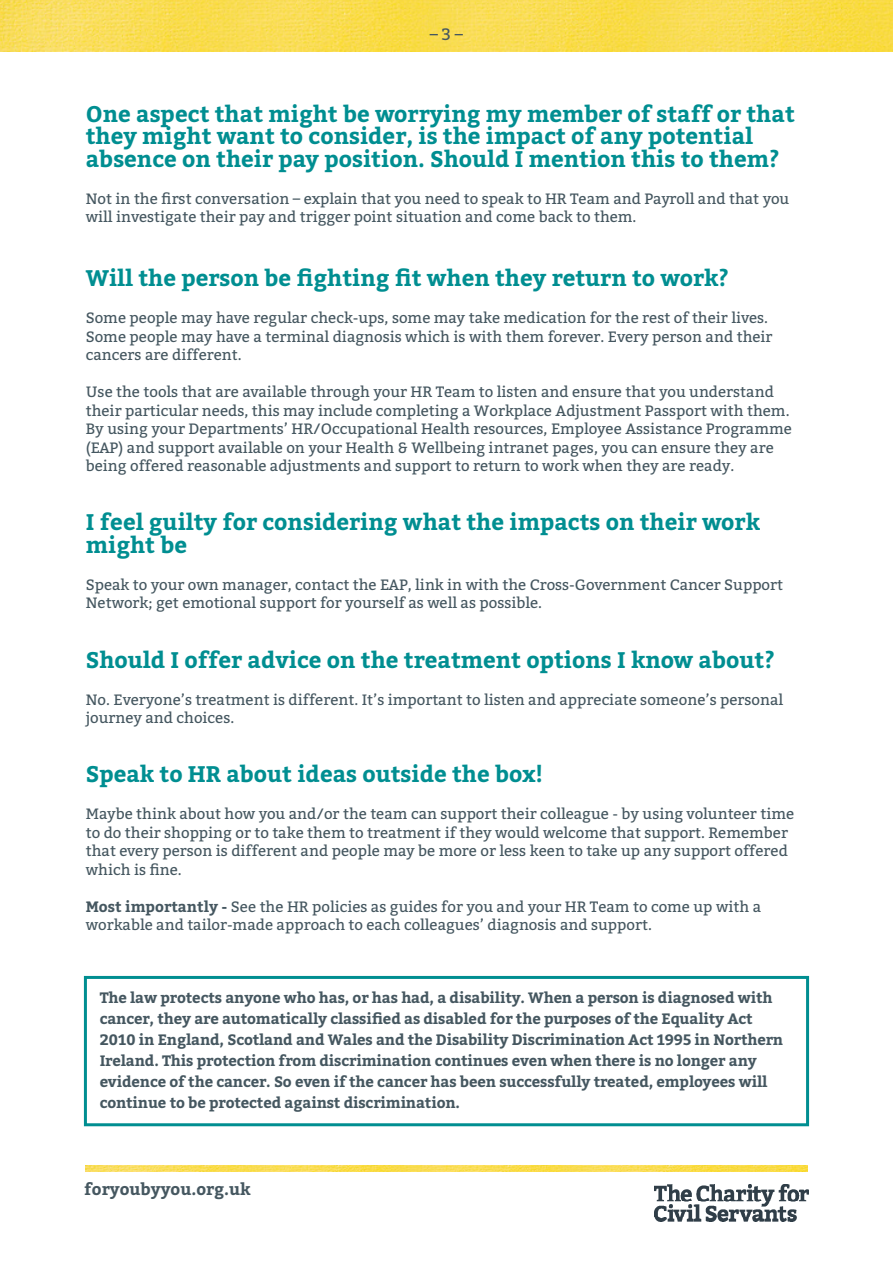
<style>
.page{position:relative;width:893px;height:1263px;background:#fff}
.page>*{position:absolute;margin:0;border:0;box-sizing:border-box;transform-origin:0 0}
.subhead{font:700 22.5px/22.5px "Bitter";color:#008e91}
.body_copy{font:700 22.5px "Bitter";color:#008e91}
.t1{font:700 16.5px "Bitter";color:#455760}
.body_copy-2{font:16.5px "Bitter";color:#455760}
.subhead-2{font:15px/18.5px "Bitter";color:#455760}
.body_copy-3{font:700 15px/21px "Bitter";letter-spacing:-.01em;color:#455760}
.s1{font-weight:700}
</style>
<div class="page">
<img style="left:85px;top:1165px;width:723px;height:6px">
<img style="left:0;top:0;width:893px;height:51px">
<img style="left:655px;top:1184px;width:154px;height:38px">
<div style="left:84px;top:976px;width:725px;height:150px;border:3px solid #008e91"></div>
<p class="body_copy-2" style="left:430px;top:23px;width:35px">– 3 –</p>
<p class="subhead" style="left:86px;top:103px;width:710px">One aspect that might be worrying my member of staff or that they might want to consider, is the impact of any potential absence on their pay position. Should I mention this to them?</p>
<p class="subhead-2" style="left:86px;top:189px;width:705px">Not in the first conversation – explain that you need to speak to HR Team and Payroll and that you will investigate their pay and trigger point situation and come back to them.</p>
<p class="body_copy" style="left:86px;top:264px;width:644px">Will the person be fighting fit when they return to work?</p>
<p class="subhead-2" style="left:86px;top:309px;width:688px">Some people may have regular check-ups, some may take medication for the rest of their lives.<br>Some people may have a terminal diagnosis which is with them forever. Every person and their cancers are different.</p>
<p class="subhead-2" style="left:86px;top:383px;width:708px">Use the tools that are available through your HR Team to listen and ensure that you understand their particular needs, this may include completing a Workplace Adjustment Passport with them.<br>By using your Departments’ HR/Occupational Health resources, Employee Assistance Programme (EAP) and support available on your Health &amp; Wellbeing intranet pages, you can ensure they are being offered reasonable adjustments and support to return to work when they are ready.</p>
<p class="subhead" style="left:86px;top:512px;width:676px">I feel guilty for considering what the impacts on their work might be</p>
<p class="subhead-2" style="left:86px;top:575px;width:699px">Speak to your own manager, contact the EAP, link in with the Cross-Government Cancer Support<br>Network; get emotional support for yourself as well as possible.</p>
<p class="subhead" style="left:86px;top:649px;width:690px">Should I offer advice on the treatment options I know about?</p>
<p class="subhead-2" style="left:86px;top:690px;width:699px">No. Everyone’s treatment is different. It’s important to listen and appreciate someone’s personal journey and choices.</p>
<p class="subhead" style="left:86px;top:764px;width:459px">Speak to HR about ideas outside the box!</p>
<p class="subhead-2" style="left:86px;top:805px;width:710px">Maybe think about how you and/or the team can support their colleague - by using volunteer time to do their shopping or to take them to treatment if they would welcome that support. Remember that every person is different and people may be more or less keen to take up any support offered which is fine.</p>
<p class="subhead-2" style="left:86px;top:897px;width:677px"><span class="s1">Most importantly -</span> See the HR policies as guides for you and your HR Team to come up with a workable and tailor-made approach to each colleagues’ diagnosis and support.</p>
<p class="body_copy-3" style="left:100px;top:988px;width:685px">The law protects anyone who has, or has had, a disability. When a person is diagnosed with cancer, they are automatically classified as disabled for the purposes of the Equality Act 2010 in England, Scotland and Wales and the Disability Discrimination Act 1995 in Northern Ireland. This protection from discrimination continues even when there is no longer any evidence of the cancer. So even if the cancer has been successfully treated, employees will continue to be protected against discrimination.</p>
<p class="t1" style="left:84px;top:1178px;width:168px">foryoubyyou.org.uk</p>
</div>
